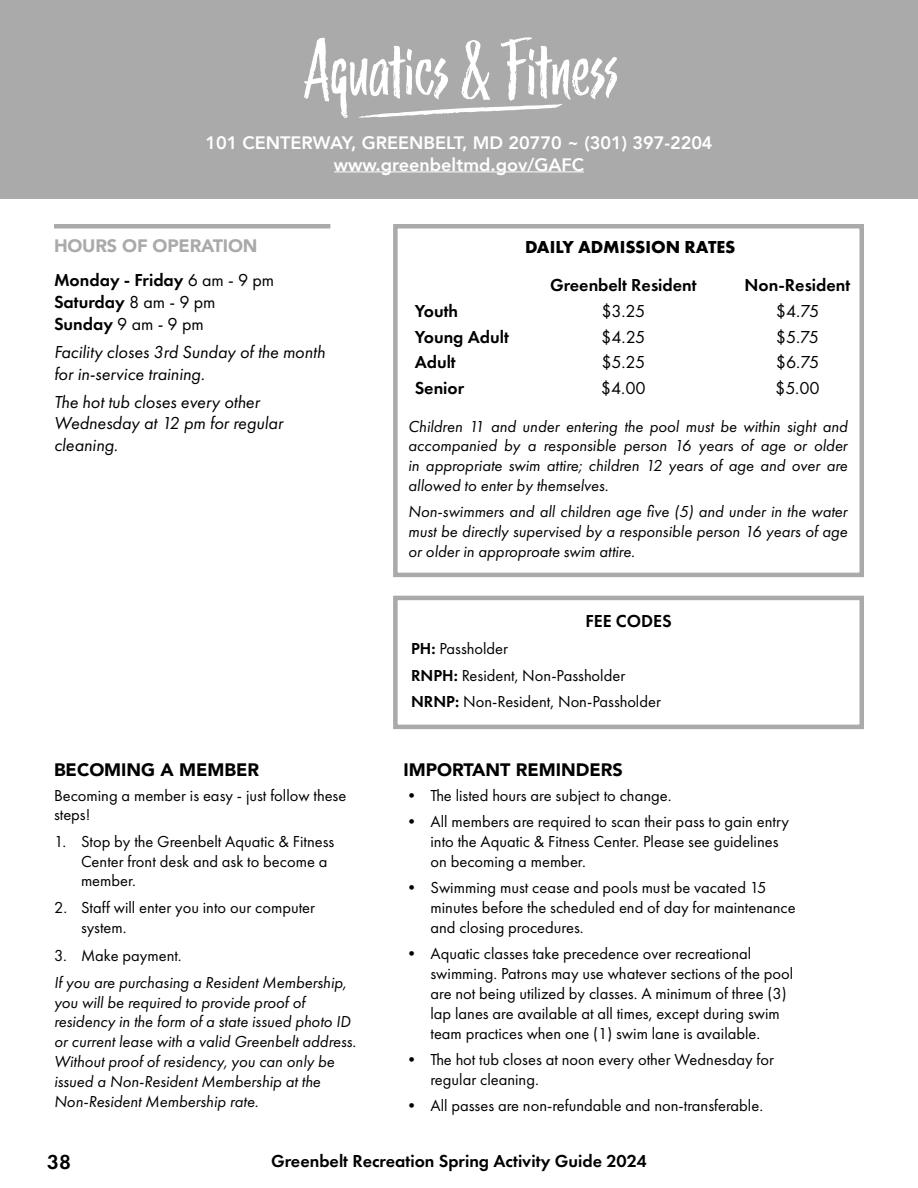
<style>
.page{position:relative;width:918px;height:1188px;background:#fff}
.page>*{position:absolute;margin:0;border:0;box-sizing:border-box;transform-origin:0 0}
.t1{font:72px "Trailmade";color:#fff}
.Page__s{font:600 21px "Futura PT";color:#000}
.Paragraph_1{font:italic 18px/21.6px "Futura PT";color:#000}
.Paragraph_1-2{font:600 18px/21.6px "Futura PT";color:#000}
.t2{font:800 18px/21.6px "Avenir";color:#fff;text-align:center}
.URL{font:600 18px "Futura PT";color:#000}
.t3{font:18px "Futura PT";letter-spacing:-.035em;color:#000}
.t4{font:900 18px "Avenir";color:#000}
.Paragraph_1-3{font:700 18px "Futura PT";color:#000}
.t5{font:900 18px "Avenir";letter-spacing:-.01em;color:#aaa}
.Paragraph_1-4{font:16.5px/19.8px "Futura PT";color:#000}
.Paragraph_1-5{font:italic 16.5px/19.8px "Futura PT";color:#000;text-align:justify}
.s1{font-weight:400}
.s2{font-weight:600}
</style>
<div class="page">
<div style="left:0;top:0;width:918px;height:199px;background:#aaa"></div>
<svg style="left:358px;top:104px;width:204px;height:14px"></svg>
<hr style="left:334px;top:171px;width:250px;height:1px;background:#fff">
<div style="left:393px;top:596px;width:471px;height:133px;border:4px solid #aaa"></div>
<div style="left:393px;top:224px;width:471px;height:353px;border:4px solid #aaa"></div>
<hr style="left:54px;top:224px;width:276px;height:4px;background:#aaa">
<p class="t1" style="left:304px;top:24px;width:315px">Aquatics &amp; Fitness</p>
<h3 class="t2" style="left:205px;top:132px;width:509px">101 CENTERWAY, GREENBELT, MD 20770 ~ (301) 397-2204 www.greenbeltmd.gov/GAFC</h3>
<h1 class="t1" style="left:335px;top:39px;width:249px">Special Events</h1>
<h3 class="t5" style="left:54px;top:230px;width:205px">HOURS OF OPERATION</h3>
<p class="Paragraph_1-2" style="left:54px;top:269px;width:222px">Monday - Friday <span class="s1">6 am - 9 pm<br></span>Saturday <span class="s1">8 am - 9 pm<br></span>Sunday <span class="s1">9 am - 9 pm</span></p>
<p class="Paragraph_1" style="left:54px;top:341px;width:273px">Facility closes 3rd Sunday of the month for in-service training.</p>
<p class="Paragraph_1" style="left:54px;top:391px;width:231px">The hot tub closes every other<br>Wednesday at 12 pm for regular cleaning.</p>
<h3 class="t4" style="left:54px;top:754px;width:207px">BECOMING A MEMBER</h3>
<p class="Paragraph_1-4" style="left:54px;top:785px;width:294px">Becoming a member is easy - just follow these steps!</p>
<p class="Paragraph_1-4" style="left:81px;top:831px;width:255px;text-indent:-27px">1. Stop by the Greenbelt Aquatic &amp; Fitness<br>Center front desk and ask to become a member.</p>
<p class="Paragraph_1-4" style="left:81px;top:898px;width:236px;text-indent:-27px">2. Staff will enter you into our computer system.</p>
<p class="Paragraph_1-4" style="left:54px;top:946px;width:129px">3. Make payment.</p>
<p class="Paragraph_1-5" style="left:54px;top:972px;width:304px;text-align:left">If you are purchasing a Resident Membership, you will be required to provide proof of residency in the form of a state issued photo ID or current lease with a valid Greenbelt address.<br>Without proof of residency, you can only be issued a Non-Resident Membership at the Non-Resident Membership rate.</p>
<p class="Paragraph_1-3" style="left:525px;top:236px;width:212px">DAILY ADMISSION RATES</p>
<p class="Paragraph_1-2" style="left:550px;top:274px;width:148px">Greenbelt Resident</p>
<p class="Paragraph_1-2" style="left:745px;top:274px;width:107px">Non-Resident</p>
<p class="Paragraph_1-2" style="left:415px;top:300px;width:45px">Youth</p>
<p class="t3" style="left:601px;top:300px;width:45px">$3.25</p>
<p class="t3" style="left:776px;top:300px;width:45px">$4.75</p>
<p class="Paragraph_1-2" style="left:415px;top:325px;width:96px">Young Adult</p>
<p class="t3" style="left:601px;top:326px;width:46px">$4.25</p>
<p class="t3" style="left:776px;top:326px;width:45px">$5.75</p>
<p class="Paragraph_1-2" style="left:415px;top:351px;width:43px">Adult</p>
<p class="t3" style="left:601px;top:352px;width:45px">$5.25</p>
<p class="t3" style="left:776px;top:352px;width:45px">$6.75</p>
<p class="Paragraph_1-2" style="left:415px;top:377px;width:51px">Senior</p>
<p class="t3" style="left:601px;top:377px;width:46px">$4.00</p>
<p class="t3" style="left:775px;top:377px;width:46px">$5.00</p>
<p class="Paragraph_1-5" style="left:408px;top:416px;width:441px">Children 11 and under entering the pool must be within sight and accompanied by a responsible person 16 years of age or older in appropriate swim attire; children 12 years of age and over are allowed to enter by themselves.</p>
<p class="Paragraph_1-5" style="left:408px;top:502px;width:441px">Non-swimmers and all children age five (5) and under in the water must be directly supervised by a responsible person 16 years of age or older in approproate swim attire.</p>
<p class="Paragraph_1-2" style="left:585px;top:610px;width:88px">FEE CODES</p>
<p class="Paragraph_1-4" style="left:411px;top:638px;width:98px"><span class="s2">PH:</span> Passholder</p>
<p class="Paragraph_1-4" style="left:411px;top:665px;width:216px"><span class="s2">RNPH:</span> Resident, Non-Passholder</p>
<p class="Paragraph_1-4" style="left:411px;top:692px;width:251px"><span class="s2">NRNP:</span> Non-Resident, Non-Passholder</p>
<h3 class="t4" style="left:404px;top:754px;width:221px">IMPORTANT REMINDERS</h3>
<p class="Paragraph_1-4" style="left:404px;top:785px;width:269px">• The listed hours are subject to change.</p>
<p class="Paragraph_1-4" style="left:431px;top:812px;width:360px;text-indent:-27px">• All members are required to scan their pass to gain entry into the Aquatic &amp; Fitness Center. Please see guidelines on becoming a member.</p>
<p class="Paragraph_1-4" style="left:431px;top:878px;width:367px;text-indent:-27px">• Swimming must cease and pools must be vacated 15 minutes before the scheduled end of day for maintenance and closing procedures.</p>
<p class="Paragraph_1-4" style="left:431px;top:944px;width:364px;text-indent:-27px">• Aquatic classes take precedence over recreational swimming. Patrons may use whatever sections of the pool are not being utilized by classes. A minimum of three (3) lap lanes are available at all times, except during swim team practices when one (1) swim lane is available.</p>
<p class="Paragraph_1-4" style="left:431px;top:1050px;width:345px;text-indent:-27px">• The hot tub closes at noon every other Wednesday for regular cleaning.</p>
<p class="Paragraph_1-4" style="left:404px;top:1096px;width:361px">• All passes are non-refundable and non-transferable.</p>
<p class="Page__s" style="left:47px;top:1148px;width:25px">38</p>
<p class="URL" style="left:271px;top:1150px;width:377px">Greenbelt Recreation Spring Activity Guide 2024</p>
</div>
